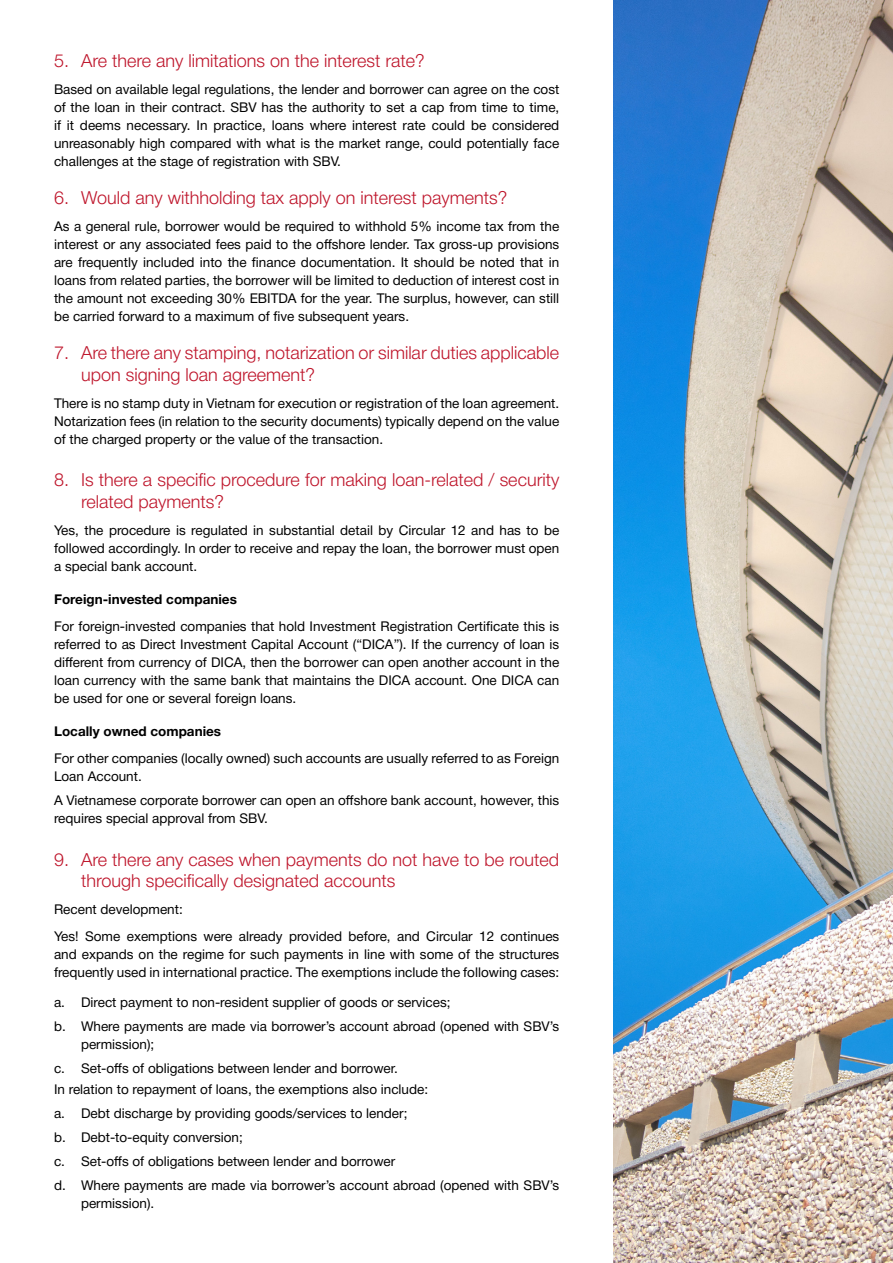
<style>
.page{position:relative;width:893px;height:1263px;background:#fff}
.page>*{position:absolute;margin:0;border:0;box-sizing:border-box;transform-origin:0 0}
.t1{font:300 18px/21.6px "Helvetica Neue";color:#be142a}
.t2{font:13.5px/18px "Helvetica Neue";color:#000}
.t3{font:700 13.5px "Helvetica Neue";color:#000}
</style>
<div class="page">
<img style="left:613px;top:0;width:280px;height:1263px">
<h1 class="t1" style="left:54px;top:48px;width:372px">5. Are there any limitations on the interest rate?</h1>
<p class="t2" style="left:54px;top:81px;width:507px;text-align:justify">Based on available legal regulations, the lender and borrower can agree on the cost of the loan in their contract. SBV has the authority to set a cap from time to time, if it deems necessary. In practice, loans where interest rate could be considered unreasonably high compared with what is the market range, could potentially face challenges at the stage of registration with SBV.</p>
<h1 class="t1" style="left:54px;top:185px;width:455px">6. Would any withholding tax apply on interest payments?</h1>
<p class="t2" style="left:54px;top:218px;width:507px;text-align:justify">As a general rule, borrower would be required to withhold 5% income tax from the interest or any associated fees paid to the offshore lender. Tax gross-up provisions are frequently included into the finance documentation. It should be noted that in loans from related parties, the borrower will be limited to deduction of interest cost in the amount not exceeding 30% EBITDA for the year. The surplus, however, can still be carried forward to a maximum of five subsequent years.</p>
<h1 class="t1" style="left:81px;top:341px;width:480px;text-indent:-27px">7. Are there any stamping, notarization or similar duties applicable upon signing loan agreement?</h1>
<p class="t2" style="left:54px;top:395px;width:507px;text-align:justify">There is no stamp duty in Vietnam for execution or registration of the loan agreement.<br>Notarization fees (in relation to the security documents) typically depend on the value of the charged property or the value of the transaction.</p>
<h1 class="t1" style="left:81px;top:468px;width:480px;text-indent:-27px">8. Is there a specific procedure for making loan-related / security related payments?</h1>
<p class="t2" style="left:54px;top:522px;width:507px;text-align:justify">Yes, the procedure is regulated in substantial detail by Circular 12 and has to be followed accordingly. In order to receive and repay the loan, the borrower must open a special bank account.</p>
<p class="t3" style="left:54px;top:588px;width:184px">Foreign-invested companies</p>
<p class="t2" style="left:54px;top:618px;width:507px;text-align:justify">For foreign-invested companies that hold Investment Registration Certificate this is referred to as Direct Investment Capital Account (“DICA”). If the currency of loan is different from currency of DICA, then the borrower can open another account in the loan currency with the same bank that maintains the DICA account. One DICA can be used for one or several foreign loans.</p>
<p class="t3" style="left:54px;top:720px;width:169px">Locally owned companies</p>
<p class="t2" style="left:54px;top:750px;width:507px">For other companies (locally owned) such accounts are usually referred to as Foreign<br>Loan Account.</p>
<p class="t2" style="left:54px;top:792px;width:507px">A Vietnamese corporate borrower can open an offshore bank account, however, this requires special approval from SBV.</p>
<h1 class="t1" style="left:81px;top:847px;width:480px;text-indent:-27px">9. Are there any cases when payments do not have to be routed through specifically designated accounts</h1>
<p class="t2" style="left:54px;top:897px;width:507px;line-height:27px">Recent development:<br>Yes! Some exemptions were already provided before, and Circular 12 continues</p>
<p class="t2" style="left:54px;top:946px;width:507px">and expands on the regime for such payments in line with some of the structures frequently used in international practice. The exemptions include the following cases:</p>
<p class="t2" style="left:54px;top:991px;width:507px;line-height:24px">a. Direct payment to non-resident supplier of goods or services;<br>b. Where payments are made via borrower’s account abroad (opened with SBV’s</p>
<p class="t2" style="left:54px;top:1033px;width:345px;line-height:24px;text-indent:27px">permission);<br>c. Set-offs of obligations between lender and borrower.</p>
<p class="t2" style="left:54px;top:1078px;width:507px;line-height:24px">In relation to repayment of loans, the exemptions also include:<br>a. Debt discharge by providing goods/services to lender;<br>b. Debt-to-equity conversion;<br>c. Set-offs of obligations between lender and borrower<br>d. Where payments are made via borrower’s account abroad (opened with SBV’s</p>
<p class="t2" style="left:81px;top:1195px;width:75px">permission).</p>
</div>
